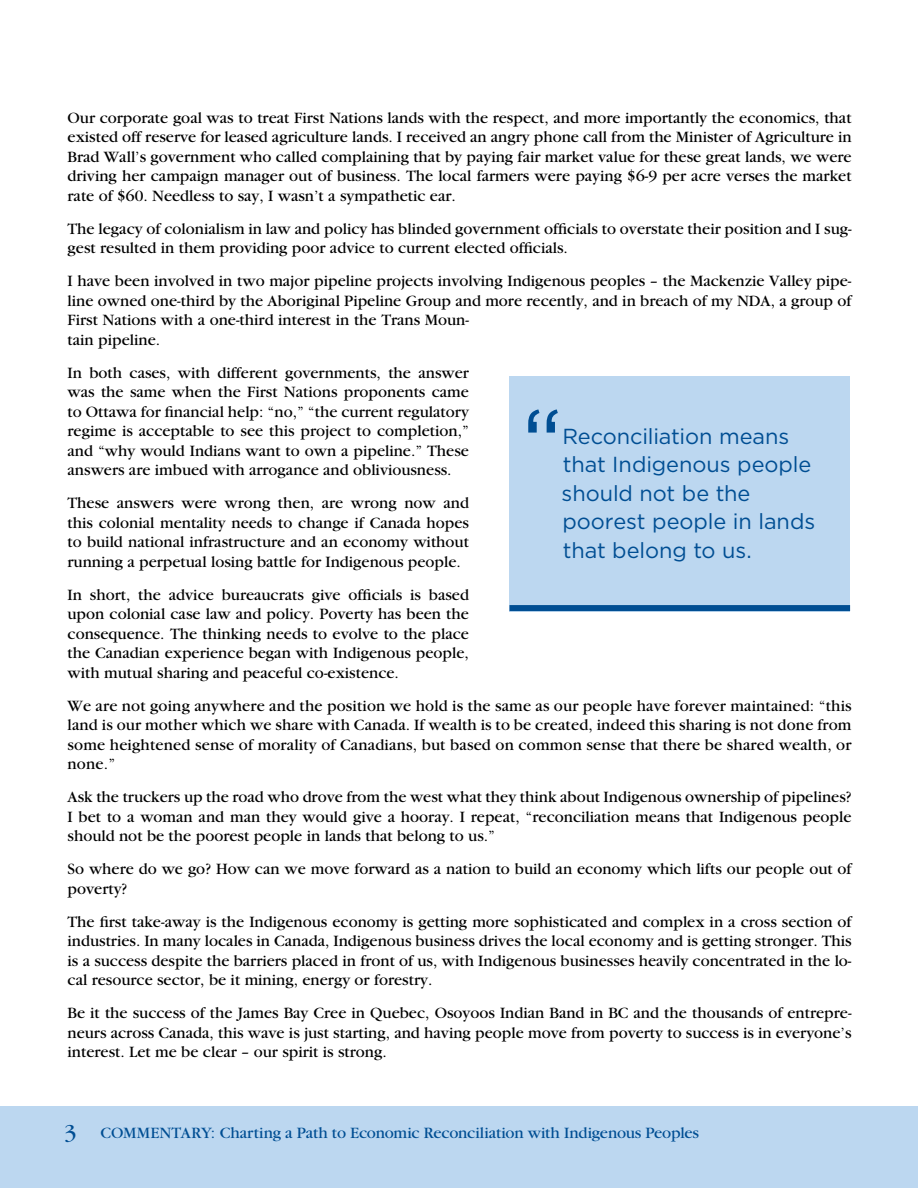
<style>
.page{position:relative;width:918px;height:1188px;background:#fff}
.page>*{position:absolute;margin:0;border:0;box-sizing:border-box;transform-origin:0 0}
.t1{font:102px "Gotham";color:#004e93;scale:.9 1}
.t2{font:21.75px/28.5px "Gotham";letter-spacing:-.005em;color:#004e93}
.t3{font:16.5px/19.5px "Garamond";color:#000;text-align:justify}
.t4{font:16.5px "Garamond";letter-spacing:-.01em;color:#004e93}
.s1{font-size:24px}
</style>
<div class="page">
<div style="left:0;top:1106px;width:918px;height:82px;background:#bcd7f0"></div>
<div style="left:509px;top:376px;width:341px;height:235px;background:#bcd7f0"></div>
<div style="left:509px;top:605px;width:341px;height:6px;background:#004e93"></div>
<p class="t3" style="left:68px;top:108px;width:786px">Our corporate goal was to treat First Nations lands with the respect, and more importantly the economics, that existed off reserve for leased agriculture lands. I received an angry phone call from the Minister of Agriculture in Brad Wall’s government who called complaining that by paying fair market value for these great lands, we were driving her campaign manager out of business. The local farmers were paying $6-9 per acre verses the market rate of $60. Needless to say, I wasn’t a sympathetic ear.</p>
<p class="t3" style="left:68px;top:219px;width:786px">The legacy of colonialism in law and policy has blinded government officials to overstate their position and I sug&shy;gest resulted in them providing poor advice to current elected officials.</p>
<p class="t3" style="left:68px;top:272px;width:786px;text-align:left">I have been involved in two major pipeline projects involving Indigenous peoples – the Mackenzie Valley pipe&shy;line owned one-third by the Aboriginal Pipeline Group and more recently, and in breach of my NDA, a group of First Nations with a one-third interest in the Trans Moun-<br>tain pipeline.</p>
<p class="t3" style="left:68px;top:363px;width:403px">In both cases, with different governments, the answer was the same when the First Nations proponents came to Ottawa for financial help: “no,” “the current regulatory regime is acceptable to see this project to completion,” and “why would Indians want to own a pipeline.” These answers are imbued with arrogance and obliviousness.</p>
<p class="t3" style="left:68px;top:494px;width:403px">These answers were wrong then, are wrong now and this colonial mentality needs to change if Canada hopes to build national infrastructure and an economy without running a perpetual losing battle for Indigenous people.</p>
<p class="t3" style="left:68px;top:585px;width:403px">In short, the advice bureaucrats give officials is based upon colonial case law and policy. Poverty has been the consequence. The thinking needs to evolve to the place the Canadian experience began with Indigenous people, with mutual sharing and peaceful co-existence.</p>
<p class="t3" style="left:68px;top:696px;width:786px">We are not going anywhere and the position we hold is the same as our people have forever maintained: “this land is our mother which we share with Canada. If wealth is to be created, indeed this sharing is not done from some heightened sense of morality of Canadians, but based on common sense that there be shared wealth, or none.”</p>
<p class="t3" style="left:68px;top:788px;width:786px">Ask the truckers up the road who drove from the west what they think about Indigenous ownership of pipelines?<br>I bet to a woman and man they would give a hooray. I repeat, “reconciliation means that Indigenous people should not be the poorest people in lands that belong to us.”</p>
<p class="t3" style="left:68px;top:860px;width:786px">So where do we go? How can we move forward as a nation to build an economy which lifts our people out of poverty?</p>
<p class="t3" style="left:68px;top:912px;width:786px">The first take-away is the Indigenous economy is getting more sophisticated and complex in a cross section of industries. In many locales in Canada, Indigenous business drives the local economy and is getting stronger. This is a success despite the barriers placed in front of us, with Indigenous businesses heavily concentrated in the lo&shy;cal resource sector, be it mining, energy or forestry.</p>
<p class="t3" style="left:68px;top:1004px;width:786px">Be it the success of the James Bay Cree in Quebec, Osoyoos Indian Band in BC and the thousands of entrepre&shy;neurs across Canada, this wave is just starting, and having people move from poverty to success is in everyone’s interest. Let me be clear – our spirit is strong.</p>
<h1 class="t1" style="left:522px;top:389px;width:47px">“</h1>
<h2 class="t2" style="left:562px;top:422px;width:255px">Reconciliation means that Indigenous people should not be the poorest people in lands that belong to us.</h2>
<p class="t4" style="left:64px;top:1125px;width:637px"><span class="s1">3</span> COMMENTARY: Charting a Path to Economic Reconciliation with Indigenous Peoples</p>
</div>
